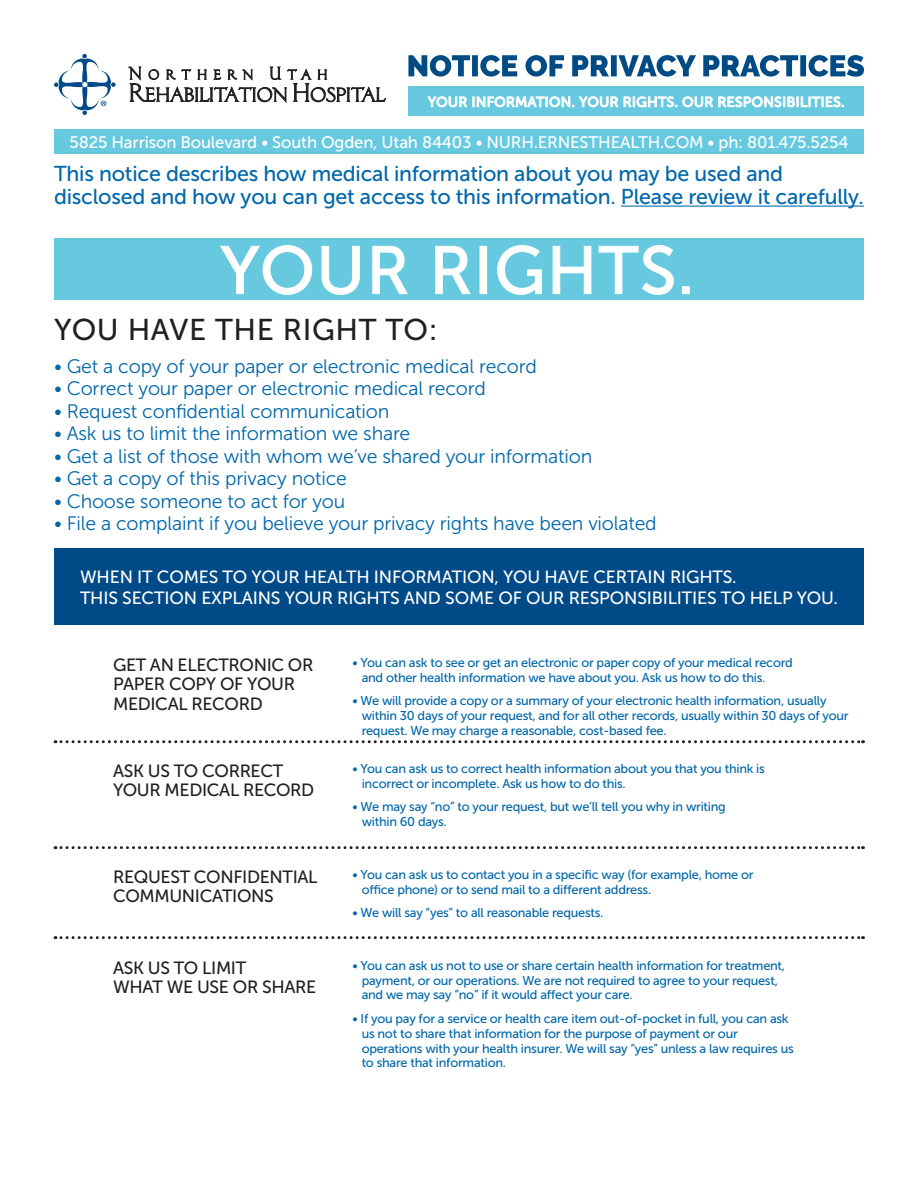
<style>
.page{position:relative;width:918px;height:1188px;background:#fff}
.page>*{position:absolute;margin:0;border:0;box-sizing:border-box;transform-origin:0 0}
.t1{font:67.05px "Museo Sans 500";letter-spacing:.02em;color:#fff}
.t2{font:30px "Museo Sans 500";letter-spacing:.02em;color:#231f20}
.t3{font:21.45px/23.4px "Museo Sans 500";letter-spacing:-.01em;color:#0067aa}
.t4{font:19.5px "Museo Sans 300";letter-spacing:-.01em;color:#0067aa}
.t5{font:17.7px/19.6px "Museo Sans 500";letter-spacing:-.02em;color:#231f20}
.t6{font:17.7px "Museo Sans 500";letter-spacing:-.01em;color:#fff}
.t7{font:16.65px "Museo Sans 500";letter-spacing:-.01em;color:#fff}
.t8{font:13.95px "Museo Sans 500";letter-spacing:.02em;color:#fff}
.t9{font:12.75px/14.7px "Museo Sans 500";letter-spacing:-.02em;color:#0067aa}
</style>
<div class="page">
<svg style="left:128px;top:67px;width:258px;height:35px"></svg>
<svg style="left:54px;top:54px;width:62px;height:61px"></svg>
<div style="left:54px;top:130px;width:810px;height:24px;background:#67c9e0"></div>
<hr style="left:621px;top:206px;width:243px;height:1px;background:#0067aa">
<div style="left:408px;top:87px;width:456px;height:29px;background:#67c9e0"></div>
<svg style="left:408px;top:55px;width:456px;height:22px"></svg>
<svg style="left:428px;top:97px;width:39px;height:10px"></svg>
<svg style="left:473px;top:97px;width:145px;height:10px"></svg>
<svg style="left:624px;top:97px;width:53px;height:10px"></svg>
<svg style="left:683px;top:97px;width:30px;height:10px"></svg>
<svg style="left:719px;top:97px;width:125px;height:10px"></svg>
<div style="left:54px;top:238px;width:810px;height:61px;background:#67c9e0"></div>
<svg style="left:220px;top:245px;width:92px;height:50px"></svg>
<svg style="left:321px;top:246px;width:39px;height:49px"></svg>
<svg style="left:372px;top:246px;width:36px;height:48px"></svg>
<svg style="left:435px;top:246px;width:36px;height:48px"></svg>
<div style="left:480px;top:246px;width:7px;height:48px;border:1px solid #fff"></div>
<svg style="left:497px;top:245px;width:45px;height:50px"></svg>
<svg style="left:552px;top:246px;width:40px;height:48px"></svg>
<svg style="left:598px;top:245px;width:76px;height:50px"></svg>
<div style="left:682px;top:286px;width:8px;height:8px;border:1px solid #fff"></div>
<div style="left:54px;top:548px;width:810px;height:77px;background:#004a87"></div>
<svg style="left:55px;top:740px;width:809px;height:3px"></svg>
<svg style="left:55px;top:846px;width:809px;height:3px"></svg>
<svg style="left:55px;top:936px;width:809px;height:3px"></svg>
<p class="t8" style="left:428px;top:94px;width:418px">YOUR INFORMATION. YOUR RIGHTS. OUR RESPONSIBILITIES.</p>
<p class="t7" style="left:69px;top:133px;width:781px">5825 Harrison Boulevard • South Ogden, Utah 84403 • NURH.ERNESTHEALTH.COM • ph: 801.475.5254</p>
<p class="t3" style="left:54px;top:162px;width:812px">This notice describes how medical information about you may be used and disclosed and how you can get access to this information. Please review it carefully.</p>
<p class="t1" style="left:220px;top:234px;width:476px">YOUR RIGHTS.</p>
<p class="t2" style="left:54px;top:313px;width:385px">YOU HAVE THE RIGHT TO:</p>
<p class="t4" style="left:54px;top:356px;width:484px">• Get a copy of your paper or electronic medical record</p>
<p class="t4" style="left:54px;top:378px;width:433px">• Correct your paper or electronic medical record</p>
<p class="t4" style="left:54px;top:401px;width:337px">• Request confidential communication</p>
<p class="t4" style="left:54px;top:423px;width:358px">• Ask us to limit the information we share</p>
<p class="t4" style="left:54px;top:446px;width:540px">• Get a list of those with whom we’ve shared your information</p>
<p class="t4" style="left:54px;top:468px;width:294px">• Get a copy of this privacy notice</p>
<p class="t4" style="left:54px;top:491px;width:293px">• Choose someone to act for you</p>
<p class="t4" style="left:54px;top:513px;width:604px">• File a complaint if you believe your privacy rights have been violated</p>
<p class="t6" style="left:80px;top:567px;width:658px">WHEN IT COMES TO YOUR HEALTH INFORMATION, YOU HAVE CERTAIN RIGHTS.</p>
<p class="t6" style="left:80px;top:588px;width:759px">THIS SECTION EXPLAINS YOUR RIGHTS AND SOME OF OUR RESPONSIBILITIES TO HELP YOU.</p>
<p class="t5" style="left:113px;top:655px;width:202px">GET AN ELECTRONIC OR<br>PAPER COPY OF YOUR<br>MEDICAL RECORD</p>
<p class="t9" style="left:362px;top:655px;width:433px;text-indent:-9px">• You can ask to see or get an electronic or paper copy of your medical record and other health information we have about you. Ask us how to do this.</p>
<p class="t9" style="left:362px;top:694px;width:489px;text-indent:-9px">• We will provide a copy or a summary of your electronic health information, usually within 30 days of your request, and for all other records, usually within 30 days of your request. We may charge a reasonable, cost-based fee.</p>
<p class="t5" style="left:113px;top:761px;width:203px">ASK US TO CORRECT<br>YOUR MEDICAL RECORD</p>
<p class="t9" style="left:362px;top:761px;width:405px;text-indent:-9px">• You can ask us to correct health information about you that you think is incorrect or incomplete. Ask us how to do this.</p>
<p class="t9" style="left:362px;top:800px;width:366px;text-indent:-9px">• We may say “no” to your request, but we’ll tell you why in writing within 60 days.</p>
<p class="t5" style="left:113px;top:867px;width:206px">REQUEST CONFIDENTIAL<br>COMMUNICATIONS</p>
<p class="t9" style="left:362px;top:867px;width:393px;text-indent:-9px">• You can ask us to contact you in a specific way (for example, home or office phone) or to send mail to a different address.</p>
<p class="t9" style="left:353px;top:905px;width:252px">• We will say “yes” to all reasonable requests.</p>
<p class="t5" style="left:113px;top:958px;width:135px">ASK US TO LIMIT</p>
<p class="t5" style="left:113px;top:977px;width:205px">WHAT WE USE OR SHARE</p>
<p class="t9" style="left:362px;top:958px;width:425px;text-indent:-9px">• You can ask us not to use or share certain health information for treatment, payment, or our operations. We are not required to agree to your request, and we may say “no” if it would affect your care.</p>
<p class="t9" style="left:362px;top:1011px;width:434px;text-indent:-9px">• If you pay for a service or health care item out-of-pocket in full, you can ask us not to share that information for the purpose of payment or our operations with your health insurer. We will say “yes” unless a law requires us to share that information.</p>
</div>
